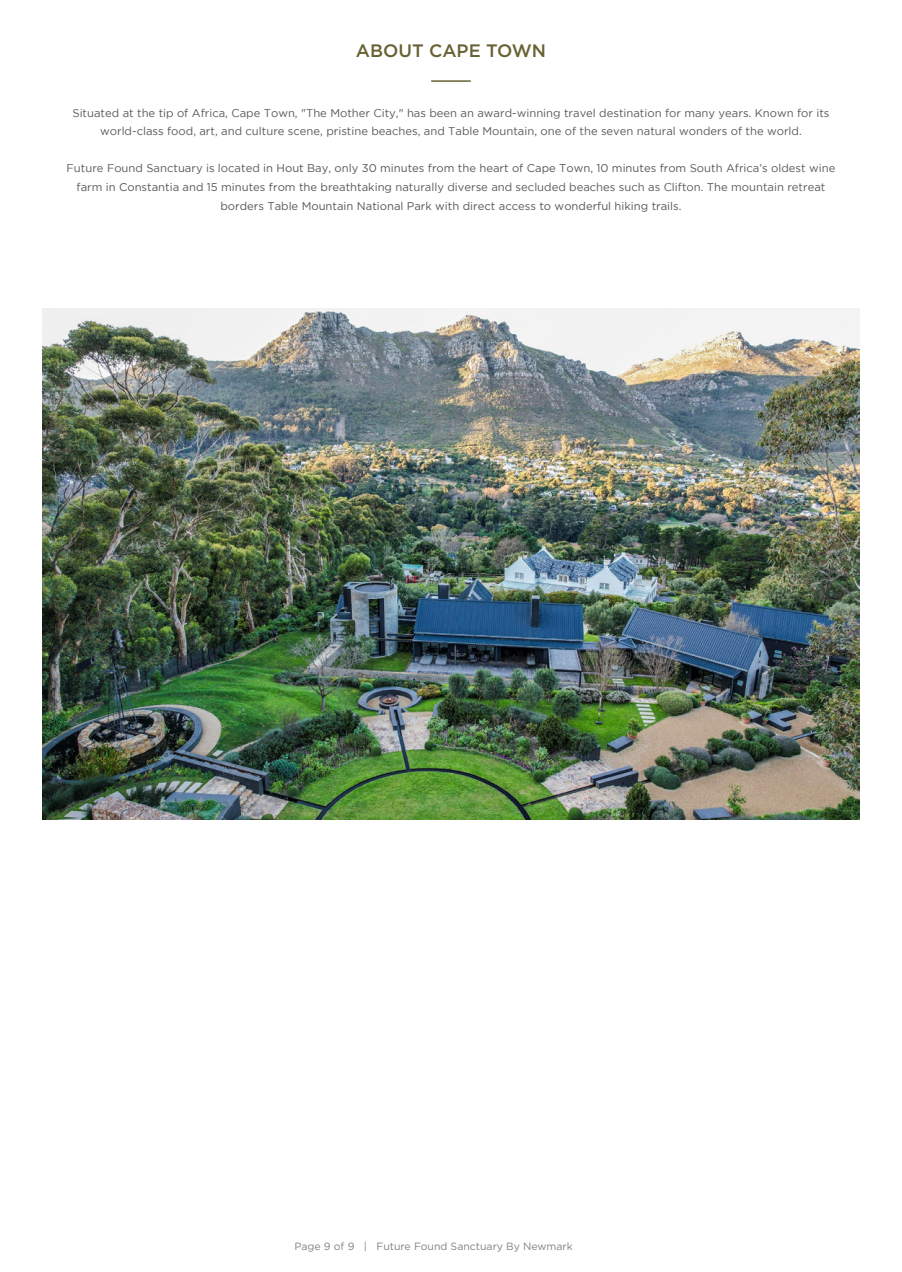
<style>
.page{position:relative;width:902px;height:1272px;background:#fff}
.page>*{position:absolute;margin:0;border:0;box-sizing:border-box;transform-origin:0 0}
.t1{font:500 18px "Gotham";color:#686133}
.t2{font:11.25px/18.6px "Gotham";color:#58595b;text-align:center}
.t3{font:10.5px "Gotham";color:#808285}
</style>
<div class="page">
<hr style="left:431px;top:80px;width:39px;height:2px;background:#686133">
<img style="left:43px;top:308px;width:816px;height:512px">
<h1 class="t1" style="left:356px;top:39px;width:192px">ABOUT CAPE TOWN</h1>
<p class="t2" style="left:72px;top:103px;width:758px">Situated at the tip of Africa, Cape Town, "The Mother City," has been an award-winning travel destination for many years. Known for its world-class food, art, and culture scene, pristine beaches, and Table Mountain, one of the seven natural wonders of the world.</p>
<p class="t2" style="left:67px;top:159px;width:770px">Future Found Sanctuary is located in Hout Bay, only 30 minutes from the heart of Cape Town, 10 minutes from South Africa’s oldest wine farm in Constantia and 15 minutes from the breathtaking naturally diverse and secluded beaches such as Clifton. The mountain retreat borders Table Mountain National Park with direct access to wonderful hiking trails.</p>
<p class="t3" style="left:294px;top:1239px;width:280px">Page 9 of 9 | Future Found Sanctuary By Newmark</p>
</div>
